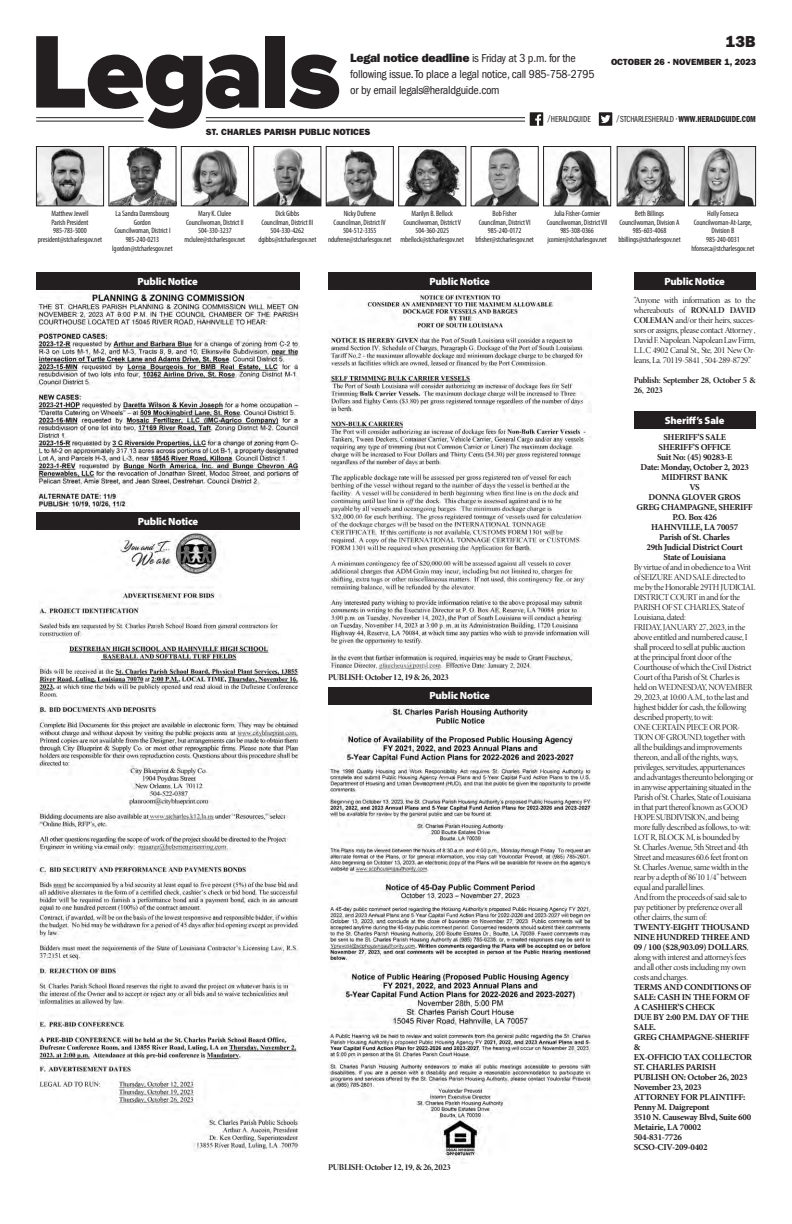
<style>
.page{position:relative;width:792px;height:1224px;background:#fff}
.page>*{position:absolute;margin:0;border:0;box-sizing:border-box;transform-origin:0 0}
.t1{font:16px "ITC Franklin Gothic Std Hvy";color:#231f20}
.t2{font:condensed 12px/16px "ITC Franklin Gothic Std";letter-spacing:-.02em;color:#231f20}
.t3{font:900 10.5px "Myriad Pro";letter-spacing:-.02em;color:#fff}
.t4{font:9px/10px "Minion Pro Disp";letter-spacing:-.035em;color:#231f20;text-align:justify}
.t5{font:700 9px/10px "Minion Pro";letter-spacing:-.03em;color:#231f20;text-align:center}
.t6{font:9px/10px "Minion Pro Bold Disp";letter-spacing:-.03em;color:#231f20}
.t7{font:9px "ITC Franklin Gothic Std Hvy";color:#231f20}
.t8{font:9px "ITC Franklin Gothic Std Dm Cp";color:#231f20}
.t9{font:9px "ITC Franklin Gothic Std Bk Cp";color:#231f20}
.t10{font:condensed 7.8px/8.7px "Myriad Pro";letter-spacing:-.01em;color:#231f20;text-align:center}
.s1{font-family:"ITC Franklin Gothic Std Hvy";font-stretch:normal}
.s2{font-family:"ITC Franklin Gothic Std Bk Cp"}
.s3{font-family:"Minion Pro Bold Disp"}
.s4{font-family:"Minion Pro Disp";font-weight:400}
</style>
<div class="page">
<svg style="left:36px;top:36px;width:223px;height:93px"></svg>
<div style="left:266px;top:36px;width:19px;height:72px;background:#231f20"></div>
<svg style="left:289px;top:55px;width:50px;height:54px"></svg>
<hr style="left:206px;top:117px;width:319px;height:1px;background:#231f20">
<hr style="left:36px;top:117px;width:108px;height:1px;background:#231f20">
<hr style="left:206px;top:121px;width:319px;height:1px;background:#231f20">
<hr style="left:36px;top:121px;width:108px;height:1px;background:#231f20">
<div style="left:530px;top:112px;width:13px;height:14px;background:#211e1e"></div>
<svg style="left:535px;top:114px;width:6px;height:12px"></svg>
<div style="left:599px;top:112px;width:13px;height:14px;background:#231f20"></div>
<svg style="left:601px;top:115px;width:9px;height:8px"></svg>
<img style="left:328px;top:149px;width:63px;height:55px">
<div style="left:326px;top:146px;width:67px;height:60px;border:1px solid #231f20"></div>
<img style="left:403px;top:148px;width:61px;height:56px">
<div style="left:399px;top:146px;width:67px;height:60px;border:1px solid #231f20"></div>
<img style="left:690px;top:148px;width:64px;height:56px">
<div style="left:688px;top:146px;width:68px;height:60px;border:1px solid #231f20"></div>
<img style="left:619px;top:148px;width:63px;height:56px">
<div style="left:617px;top:146px;width:67px;height:60px;border:1px solid #231f20"></div>
<img style="left:549px;top:150px;width:60px;height:54px">
<div style="left:543px;top:146px;width:68px;height:60px;border:1px solid #231f20"></div>
<img style="left:475px;top:148px;width:61px;height:56px">
<div style="left:471px;top:146px;width:67px;height:60px;border:1px solid #231f20"></div>
<img style="left:256px;top:148px;width:63px;height:56px">
<div style="left:254px;top:146px;width:67px;height:60px;border:1px solid #231f20"></div>
<img style="left:111px;top:148px;width:63px;height:56px">
<div style="left:109px;top:146px;width:67px;height:60px;border:1px solid #231f20"></div>
<img style="left:38px;top:148px;width:64px;height:56px">
<div style="left:36px;top:146px;width:68px;height:60px;border:1px solid #231f20"></div>
<img style="left:191px;top:149px;width:56px;height:55px">
<div style="left:181px;top:146px;width:68px;height:60px;border:1px solid #231f20"></div>
<div style="left:36px;top:272px;width:263px;height:18px;background:#231f20"></div>
<img style="left:36px;top:291px;width:263px;height:218px">
<div style="left:328px;top:272px;width:263px;height:18px;background:#231f20"></div>
<img style="left:329px;top:293px;width:262px;height:354px">
<svg style="left:329px;top:652px;width:244px;height:20px"></svg>
<div style="left:328px;top:687px;width:263px;height:18px;background:#231f20"></div>
<img style="left:328px;top:706px;width:263px;height:457px">
<div style="left:36px;top:512px;width:264px;height:18px;background:#231f20"></div>
<img style="left:36px;top:532px;width:264px;height:382px">
<img style="left:36px;top:914px;width:264px;height:238px">
<div style="left:634px;top:272px;width:122px;height:18px;background:#231f20"></div>
<div style="left:634px;top:411px;width:122px;height:18px;background:#231f20"></div>
<h1 class="t1" style="left:726px;top:32px;width:31px">13B</h1>
<h2 class="t2" style="left:350px;top:50px;width:246px"><span class="s1">Legal notice deadline</span> is Friday at 3 p.m. for the following issue. To place a legal notice, call 985-758-2795 or by email legals@heraldguide.com</h2>
<p class="t9" style="left:547px;top:114px;width:45px">/HERALDGUIDE</p>
<p class="t8" style="left:617px;top:114px;width:141px"><span class="s2">/STCHARLESHERALD •</span> WWW.HERALDGUIDE.COM</p>
<p class="t7" style="left:611px;top:56px;width:147px">OCTOBER 26 - NOVEMBER 1, 2023</p>
<p class="t7" style="left:206px;top:126px;width:166px">ST. CHARLES PARISH PUBLIC NOTICES</p>
<p class="t10" style="left:38px;top:209px;width:66px">Matthew Jewell<br>Parish President<br>985-783-5000 president@stcharlesgov.net</p>
<p class="t10" style="left:185px;top:209px;width:62px">Mary K. Clulee<br>Councilwoman, District II<br>504-330-3237 mclulee@stcharlesgov.net</p>
<p class="t10" style="left:112px;top:209px;width:62px">La Sandra Darensbourg<br>Gordon<br>Councilwoman, District I<br>985-240-0213 lgordon@stcharlesgov.net</p>
<p class="t10" style="left:258px;top:209px;width:59px">Dick Gibbs<br>Councilman, District III<br>504-330-4262 dgibbs@stcharlesgov.net</p>
<p class="t10" style="left:328px;top:209px;width:65px">Nicky Dufrene<br>Councilman, District IV<br>504-512-3355 ndufrene@stcharlesgov.net</p>
<p class="t10" style="left:400px;top:209px;width:65px">Marilyn B. Bellock<br>Councilwoman, District V<br>504-360-2025 mbellock@stcharlesgov.net</p>
<p class="t10" style="left:691px;top:209px;width:65px">Holly Fonseca<br>Councilwoman-At-Large,<br>Division B<br>985-240-0031 hfonseca@stcharlesgov.net</p>
<p class="t10" style="left:475px;top:209px;width:60px">Bob Fisher<br>Councilman, District VI<br>985-240-0172 bfisher@stcharlesgov.net</p>
<p class="t10" style="left:547px;top:209px;width:62px">Julia Fisher-Cormier<br>Councilwoman, District VII<br>985-308-0366 jcomier@stcharlesgov.net</p>
<p class="t10" style="left:618px;top:209px;width:64px">Beth Billings<br>Councilwoman, Division A<br>985-603-4068 bbillings@stcharlesgov.net</p>
<p class="t3" style="left:137px;top:274px;width:62px">Public Notice</p>
<p class="t3" style="left:430px;top:274px;width:62px">Public Notice</p>
<p class="t3" style="left:138px;top:514px;width:62px">Public Notice</p>
<p class="t6" style="left:328px;top:672px;width:122px">PUBLISH: October 12, 19 &amp; 26, 2023</p>
<p class="t3" style="left:430px;top:689px;width:62px">Public Notice</p>
<p class="t6" style="left:328px;top:1162px;width:124px">PUBLISH: October 12, 19, &amp; 26, 2023</p>
<p class="t3" style="left:665px;top:274px;width:62px">Public Notice</p>
<p class="t4" style="left:634px;top:296px;width:123px">“Anyone with information as to the whereabouts of <span class="s3">RONALD DAVID COLEMAN</span> and/or their heirs, succes&shy;sors or assigns, please contact Attorney , David F. Napolean. Napolean Law Firm, L.L.C 4902 Canal St., Ste, 201 New Or&shy;leans, La. 70119-5841 , 504-289-8729.”</p>
<p class="t6" style="left:634px;top:376px;width:123px">Publish: September 28, October 5 &amp;<br>26, 2023</p>
<p class="t5" style="left:636px;top:432px;width:118px">SHERIFF’S SALE<br>SHERIFF’S OFFICE<br>Suit No: (45) 90283-E<br>Date: Monday, October 2, 2023<br>MIDFIRST BANK<br>VS<br>DONNA GLOVER GROS<br>GREG CHAMPAGNE, SHERIFF<br>P.O. Box 426<br>HAHNVILLE, LA 70057<br>Parish of St. Charles<br>29th Judicial District Court<br>State of Louisiana</p>
<p class="t4" style="left:634px;top:563px;width:123px;text-align:left">By virtue of and in obedience to a Writ of SEIZURE AND SALE directed to me by the Honorable 29TH JUDICIAL DISTRICT COURT in and for the PARISH OF ST. CHARLES, State of Louisiana, dated:<br>FRIDAY, JANUARY 27, 2023, in the above entitled and numbered cause, I shall proceed to sell at public auction<br>at the principal front door of the Courthouse of which the Civil District Court of tha Parish of St. Charles is held on WEDNESDAY, NOVEMBER 29, 2023, at 10:00 A.M., to the last and highest bidder for cash, the following described property, to wit:<br>ONE CERTAIN PIECE OR POR-TION OF GROUND, together with<br>all the buildings and improvements thereon, and all of the rights, ways, privileges, servitudes, appurtenances and advantages thereunto belonging or in anywise appertaining situated in the Parish of St. Charles, State of Louisiana in that part thereof known as GOOD HOPE SUBDIVISION, and being more fully described as follows, to-wit:<br>LOT R, BLOCK M, is bounded by<br>St. Charles Avenue, 5th Street and 4th Street and measures 60.6 feet front on St. Charles Avenue, same width in the rear by a depth of 86’10 1/4” between equal and parallel lines.<br>And from the proceeds of said sale to pay petitioner by preference over all other clairrs, the sum of:</p>
<p class="t5" style="left:634px;top:922px;width:118px;text-align:justify">TWENTY-EIGHT THOUSAND NINE HUNDRED THREE AND 09 / 100 ($28,903.09) DOLLARS<span class="s4">,</span></p>
<p class="t4" style="left:634px;top:953px;width:114px">along with interest and attorney’s fees and all other costs including my own costs and charges.</p>
<p class="t5" style="left:634px;top:982px;width:120px;text-align:left">TERMS AND CONDITIONS OF<br>SALE: CASH IN THE FORM OF<br>A CASHIER’S CHECK<br>DUE BY 2:00 P.M. DAY OF THE<br>SALE.<br>GREG CHAMPAGNE-SHERIFF &amp;<br>EX-OFFICIO TAX COLLECTOR<br>ST. CHARLES PARISH<br>PUBLISH ON: October 26, 2023<br>November 23, 2023<br>ATTORNEY FOR PLAINTIFF:<br>Penny M. Daigrepont<br>3510 N. Causeway Blvd, Suite 600<br>Metairie, LA 70002<br>504-831-7726<br>SCSO-CIV-209-0402</p>
<p class="t3" style="left:665px;top:413px;width:61px">Sheriff’s Sale</p>
</div>
